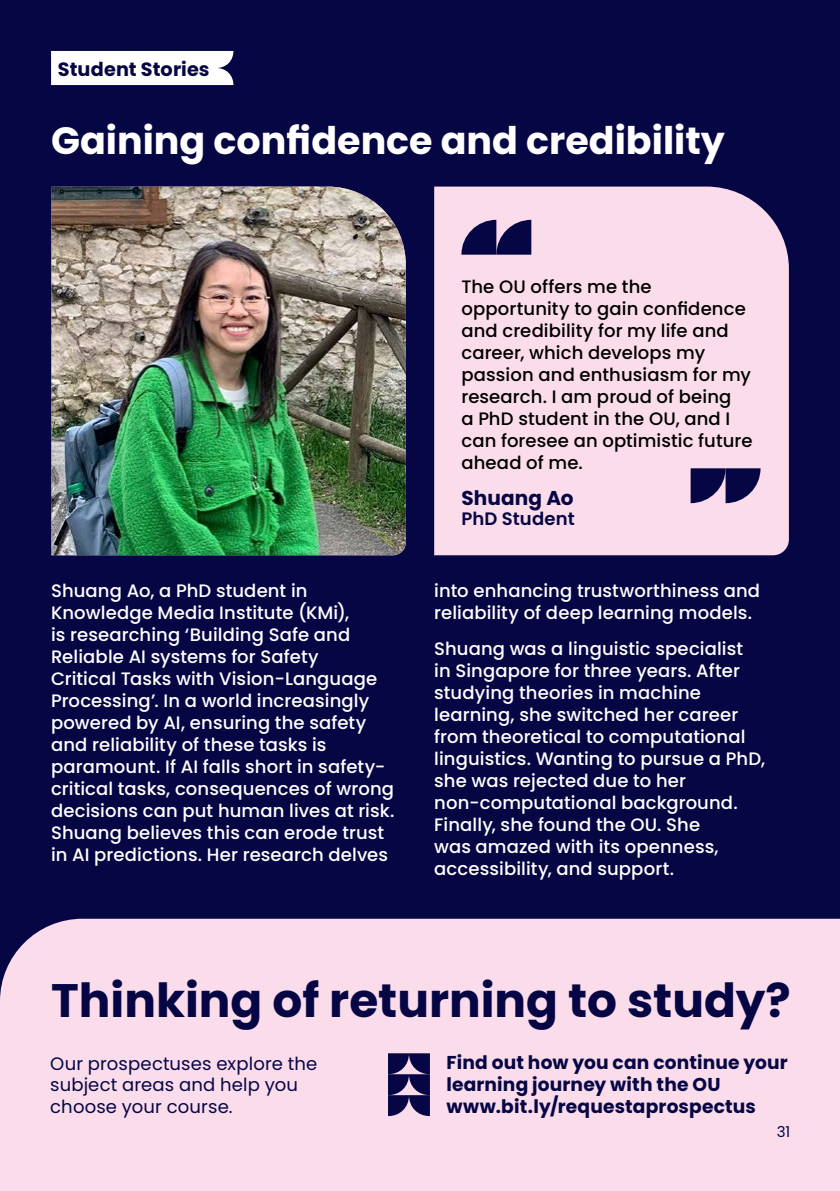
<style>
.page{position:relative;width:840px;height:1191px;background:#fff}
.page>*{position:absolute;margin:0;border:0;box-sizing:border-box;transform-origin:0 0}
.H2_-_White__10pt_bold{font:700 47px "Poppins";color:#060645}
.H2_-_White__10pt_bold-2{font:700 38px "Poppins";color:#fff}
.Body{font:700 20px "Poppins";letter-spacing:.005em;color:#060645}
.Body-2{font:700 19.2px "Poppins";letter-spacing:.005em;color:#060645}
.Body-3{font:700 18.6px/22.4px "Poppins";letter-spacing:.01em;color:#060645}
.Body-4{font:500 18px/22px "Poppins";letter-spacing:.005em;color:#fff}
.Body-5{font:500 18px/22px "Poppins";letter-spacing:.005em;color:#000}
.Body_copy_9pt{font:18px/21.6px "Poppins";letter-spacing:.01em;color:#060645}
.Body-6{font:600 18px "Poppins";letter-spacing:.01em;color:#060645}
.t1{font:15px "Poppins";color:#060645}
</style>
<div class="page">
<div style="left:0;top:0;width:839px;height:918px;background:#060645"></div>
<div style="left:0;top:918px;width:839px;height:273px;background:#fadceb"></div>
<svg style="left:51px;top:51px;width:182px;height:34px"></svg>
<svg style="left:388px;top:1053px;width:41px;height:63px;background:#393368"></svg>
<img style="left:51px;top:187px;width:354px;height:368px">
<div style="left:434px;top:187px;width:354px;height:368px;background:#fadceb"></div>
<svg style="left:461px;top:220px;width:70px;height:35px;background:#3d366a"></svg>
<svg style="left:690px;top:468px;width:70px;height:35px;background:#3c3569"></svg>
<p class="Body-2" style="left:58px;top:58px;width:153px">Student Stories</p>
<h2 class="H2_-_White__10pt_bold-2" style="left:51px;top:119px;width:675px">Gaining confidence and credibility</h2>
<p class="Body-5" style="left:461px;top:275px;width:292px">The OU offers me the opportunity to gain confidence and credibility for my life and career, which develops my passion and enthusiasm for my research. I am proud of being<br>a PhD student in the OU, and I can foresee an optimistic future ahead of me.</p>
<p class="Body" style="left:461px;top:486px;width:114px">Shuang Ao</p>
<p class="Body-6" style="left:461px;top:508px;width:115px">PhD Student</p>
<p class="Body-4" style="left:51px;top:579px;width:345px">Shuang Ao, a PhD student in Knowledge Media Institute (KMi),<br>is researching ‘Building Safe and Reliable AI systems for Safety<br>Critical Tasks with Vision-Language Processing’. In a world increasingly powered by AI, ensuring the safety and reliability of these tasks is paramount. If AI falls short in safety&shy;critical tasks, consequences of wrong decisions can put human lives at risk.<br>Shuang believes this can erode trust in AI predictions. Her research delves</p>
<p class="Body-4" style="left:434px;top:579px;width:327px">into enhancing trustworthiness and reliability of deep learning models.</p>
<p class="Body-4" style="left:434px;top:637px;width:332px">Shuang was a linguistic specialist<br>in Singapore for three years. After studying theories in machine learning, she switched her career from theoretical to computational linguistics. Wanting to pursue a PhD, she was rejected due to her non-computational background.<br>Finally, she found the OU. She<br>was amazed with its openness, accessibility, and support.</p>
<h2 class="H2_-_White__10pt_bold" style="left:51px;top:972px;width:741px">Thinking of returning to study?</h2>
<p class="Body_copy_9pt" style="left:50px;top:1052px;width:268px">Our prospectuses explore the subject areas and help you choose your course.</p>
<p class="Body-3" style="left:446px;top:1051px;width:343px">Find out how you can continue your learning journey with the OU www.bit.ly/requestaprospectus</p>
<p class="t1" style="left:776px;top:1122px;width:15px">31</p>
</div>
